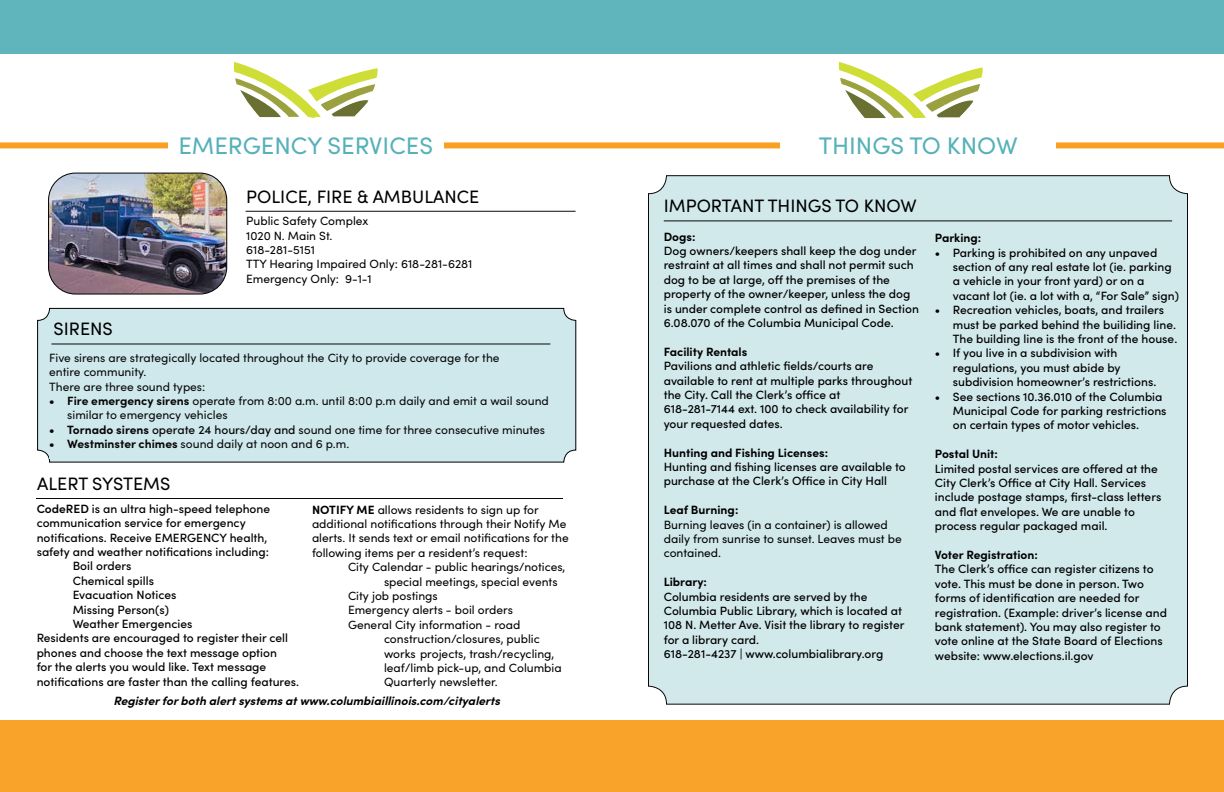
<style>
.page{position:relative;width:1224px;height:792px;background:#fff}
.page>*{position:absolute;margin:0;border:0;box-sizing:border-box;transform-origin:0 0}
.t1{font:24px "Sofia Pro";color:#56b1b9}
.t2{font:18px "Sofia Pro";color:#000}
.t3{font:500 12px/14.4px "Sofia Pro";color:#000}
.t4{font:12px/14.4px "Sofia Pro";color:#000}
.t5{font:700 12px "Sofia Pro";color:#000}
.t6{font:italic 700 12px "Sofia Pro";color:#000}
.s1{font-weight:700}
.s2{font-weight:500}
.s3{font-weight:600}
</style>
<div class="page">
<svg style="left:233px;top:62px;width:145px;height:56px"></svg>
<div style="left:648px;top:176px;width:540px;height:528px;background:#cfe8eb;border-radius:18px"></div>
<svg style="left:838px;top:62px;width:145px;height:56px"></svg>
<div style="left:0;top:0;width:1224px;height:54px;background:#60b5bd"></div>
<div style="left:0;top:720px;width:1224px;height:72px;background:#f9a32a"></div>
<hr style="left:36px;top:498px;width:527px;height:1px;background:#000">
<div style="left:0;top:142px;width:1224px;height:6px;background:#f9a023"></div>
<hr style="left:664px;top:220px;width:508px;height:1px;background:#000">
<img style="left:49px;top:173px;width:178px;height:120px">
<div style="left:48px;top:173px;width:179px;height:122px;border:1px solid #000101;border-radius:27px"></div>
<div style="left:38px;top:308px;width:538px;height:154px;background:#cfe8eb;border-radius:12px"></div>
<div style="left:37px;top:308px;width:539px;height:155px;border:1px solid #000;border-radius:12px"></div>
<hr style="left:51px;top:343px;width:499px;height:1px;background:#000">
<hr style="left:246px;top:211px;width:330px;height:1px;background:#000">
<div style="left:780px;top:125px;width:276px;height:41px;background:#fff"></div>
<div style="left:168px;top:125px;width:276px;height:41px;background:#fff"></div>
<h1 class="t1" style="left:178px;top:128px;width:256px">EMERGENCY SERVICES</h1>
<h1 class="t1" style="left:819px;top:128px;width:200px">THINGS TO KNOW</h1>
<h2 class="t2" style="left:246px;top:184px;width:235px">POLICE, FIRE &amp; AMBULANCE</h2>
<p class="t4" style="left:246px;top:213px;width:228px">Public Safety Complex<br>1020 N. Main St.<br>618-281-5151<br>TTY Hearing Impaired Only: 618-281-6281<br>Emergency Only: 9-1-1</p>
<h2 class="t2" style="left:54px;top:315px;width:61px">SIRENS</h2>
<p class="t4" style="left:49px;top:350px;width:452px">Five sirens are strategically located throughout the City to provide coverage for the entire community.<br>There are three sound types:</p>
<p class="t4" style="left:67px;top:393px;width:483px;text-indent:-18px"><span class="s1">• Fire emergency sirens</span> operate from 8:00 a.m. until 8:00 p.m daily and emit a wail sound similar to emergency vehicles</p>
<p class="t4" style="left:49px;top:422px;width:497px"><span class="s1">• Tornado sirens</span> <span class="s2">operate 24 hours/day and</span> sound one time for three consecutive minutes</p>
<p class="t4" style="left:49px;top:436px;width:302px"><span class="s1">• Westminster chimes</span> sound daily at noon and 6 p.m.</p>
<h2 class="t2" style="left:37px;top:470px;width:135px">ALERT SYSTEMS</h2>
<p class="t3" style="left:37px;top:501px;width:235px"><span class="s3">CodeRED</span> is an ultra high-speed telephone</p>
<p class="t3" style="left:37px;top:515px;width:211px">communication service for emergency</p>
<p class="t3" style="left:37px;top:530px;width:232px">notifications. Receive EMERGENCY health,</p>
<p class="t3" style="left:37px;top:544px;width:234px">safety and weather notifications including:</p>
<p class="t3" style="left:73px;top:558px;width:60px">Boil orders</p>
<p class="t3" style="left:73px;top:573px;width:83px">Chemical spills</p>
<p class="t3" style="left:73px;top:587px;width:105px">Evacuation Notices</p>
<p class="t3" style="left:73px;top:602px;width:98px">Missing Person(s)</p>
<p class="t3" style="left:73px;top:616px;width:121px">Weather Emergencies</p>
<p class="t3" style="left:37px;top:630px;width:253px">Residents are encouraged to register their cell</p>
<p class="t3" style="left:37px;top:645px;width:242px">phones and choose the text message option</p>
<p class="t3" style="left:37px;top:659px;width:231px">for the alerts you would like. Text message</p>
<p class="t3" style="left:37px;top:674px;width:264px">notifications are faster than the calling features.</p>
<p class="t4" style="left:312px;top:502px;width:258px"><span class="s1">NOTIFY ME</span> allows residents to sign up for additional notifications through their Notify Me alerts. It sends text or email notifications for the following items per a resident’s request:</p>
<p class="t4" style="left:348px;top:559px;width:219px">City Calendar - public hearings/notices,</p>
<p class="t4" style="left:384px;top:574px;width:175px">special meetings, special events</p>
<p class="t4" style="left:348px;top:588px;width:91px">City job postings</p>
<p class="t4" style="left:348px;top:602px;width:166px">Emergency alerts - boil orders</p>
<p class="t4" style="left:348px;top:617px;width:174px">General City information - road</p>
<p class="t4" style="left:384px;top:631px;width:157px">construction/closures, public</p>
<p class="t4" style="left:384px;top:646px;width:172px">works projects, trash/recycling,</p>
<p class="t4" style="left:384px;top:660px;width:179px">leaf/limb pick-up, and Columbia</p>
<p class="t4" style="left:384px;top:674px;width:115px">Quarterly newsletter.</p>
<p class="t6" style="left:113px;top:692px;width:388px">Register for both alert systems at www.columbiaillinois.com/cityalerts</p>
<h2 class="t2" style="left:664px;top:192px;width:255px">IMPORTANT THINGS TO KNOW</h2>
<p class="t5" style="left:664px;top:227px;width:33px">Dogs:</p>
<p class="t3" style="left:664px;top:243px;width:257px">Dog owners/keepers shall keep the dog under restraint at all times and shall not permit such dog to be at large, off the premises of the property of the owner/keeper, unless the dog is under complete control as defined in Section 6.08.070 of the Columbia Municipal Code.</p>
<p class="t5" style="left:664px;top:342px;width:85px">Facility Rentals</p>
<p class="t3" style="left:664px;top:358px;width:250px">Pavilions and athletic fields/courts are available to rent at multiple parks throughout the City. Call the Clerk’s office at 618-281-7144 ext. 100 to check availability for your requested dates.</p>
<p class="t5" style="left:664px;top:443px;width:166px">Hunting and Fishing Licenses:</p>
<p class="t3" style="left:664px;top:459px;width:244px">Hunting and fishing licenses are available to purchase at the Clerk’s Office in City Hall</p>
<p class="t5" style="left:664px;top:501px;width:76px">Leaf Burning:</p>
<p class="t4" style="left:664px;top:516px;width:240px">Burning leaves (in a container) is allowed daily from sunrise to sunset. Leaves must be contained.</p>
<p class="t5" style="left:664px;top:573px;width:45px">Library:</p>
<p class="t3" style="left:664px;top:588px;width:242px">Columbia residents are served by the Columbia Public Library, which is located at 108 N. Metter Ave. Visit the library to register for a library card.<br>618-281-4237 | www.columbialibrary.org</p>
<p class="t5" style="left:935px;top:229px;width:48px">Parking:</p>
<p class="t3" style="left:953px;top:244px;width:228px;text-indent:-18px">• Parking is prohibited on any unpaved section of any real estate lot (ie. parking a vehicle in your front yard) or on a vacant lot (ie. a lot with a, “For Sale” sign)</p>
<p class="t3" style="left:953px;top:302px;width:226px;text-indent:-18px">• Recreation vehicles, boats, and trailers must be parked behind the builiding line.<br>The building line is the front of the house.</p>
<p class="t3" style="left:953px;top:345px;width:205px;text-indent:-18px">• If you live in a subdivision with regulations, you must abide by subdivision homeowner’s restrictions.</p>
<p class="t3" style="left:953px;top:388px;width:215px;text-indent:-18px">• See sections 10.36.010 of the Columbia<br>Municipal Code for parking restrictions on certain types of motor vehicles.</p>
<p class="t5" style="left:935px;top:445px;width:65px">Postal Unit:</p>
<p class="t3" style="left:935px;top:460px;width:228px">Limited postal services are offered at the City Clerk’s Office at City Hall. Services include postage stamps, first-class letters and flat envelopes. We are unable to process regular packaged mail.</p>
<p class="t5" style="left:935px;top:546px;width:104px">Voter Registration:</p>
<p class="t3" style="left:935px;top:561px;width:234px">The Clerk’s office can register citizens to vote. This must be done in person. Two forms of identification are needed for registration. (Example: driver’s license and bank statement). You may also register to vote online at the State Board of Elections website: www.elections.il.gov</p>
</div>
